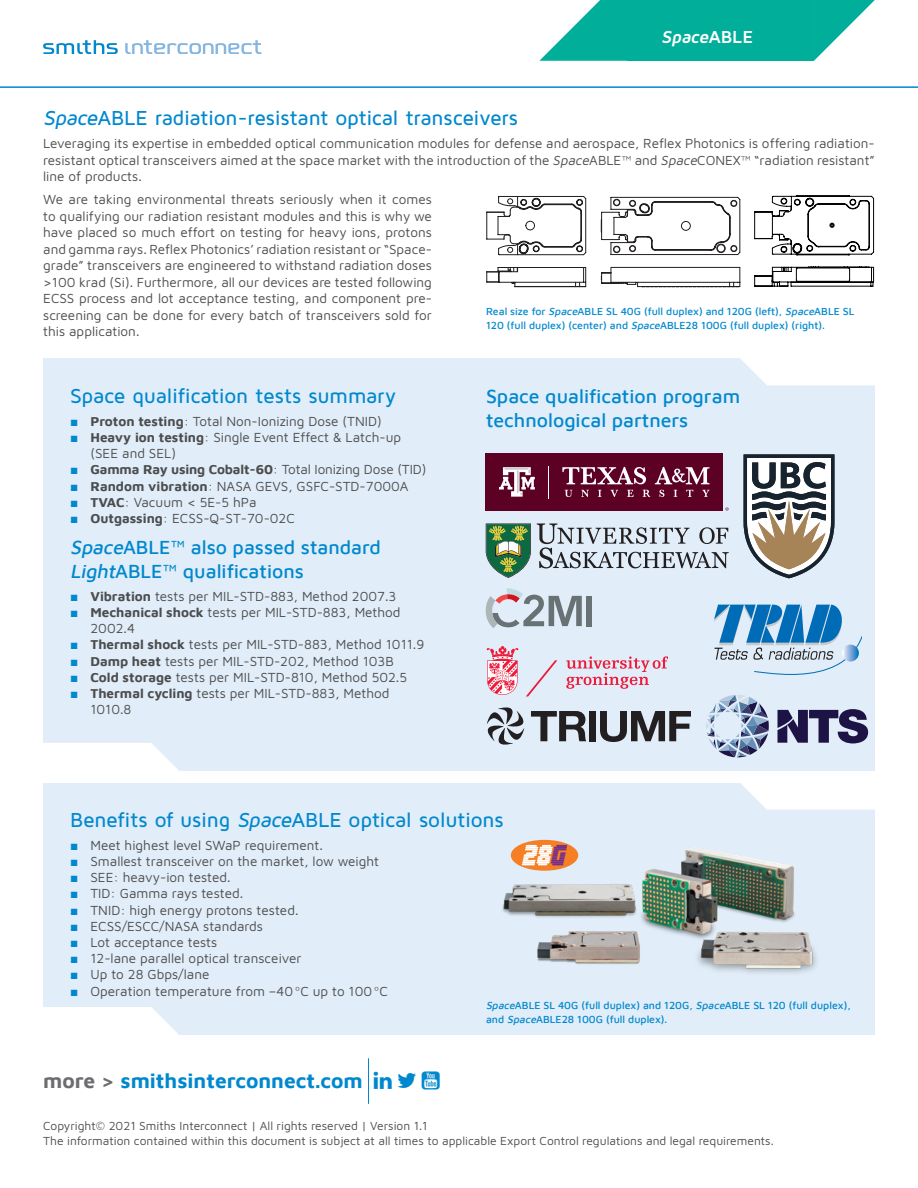
<style>
.page{position:relative;width:918px;height:1188px;background:#fff}
.page>*{position:absolute;margin:0;border:0;box-sizing:border-box;transform-origin:0 0}
.Heading_3{font:500 21px "Maven Pro";letter-spacing:-.015em;color:#0088ce}
.t1{font:700 21px "Maven Pro";color:#0088ce}
.Heading_4{font:500 19.5px/24px "Maven Pro";color:#0088ce}
.Heading_Cover_4{font:italic 700 18px "Maven Pro";color:#fff}
.Text{font:13.5px/16.5px "Maven Pro";color:#4b4c4d}
.t2{font:12px/15px "Maven Pro";color:#4b4c4d}
.Text_note{font:500 10.5px/13.5px "Maven Pro";color:#0088ce}
.s1{font-style:normal}
.s2{font-style:italic}
.s3{font-family:"Arial";color:#0088ce}
.s4{font-weight:700}
.s5{color:#6c6d70}
</style>
<div class="page">
<svg style="left:43px;top:41px;width:75px;height:13px"></svg>
<svg style="left:125px;top:41px;width:136px;height:13px"></svg>
<svg style="left:486px;top:196px;width:100px;height:91px"></svg>
<svg style="left:601px;top:197px;width:139px;height:58px"></svg>
<svg style="left:601px;top:267px;width:139px;height:20px"></svg>
<div style="left:681px;top:221px;width:9px;height:9px;border:1px solid #231f20;border-radius:50%"></div>
<svg style="left:755px;top:195px;width:119px;height:60px"></svg>
<svg style="left:755px;top:267px;width:119px;height:19px"></svg>
<hr style="left:368px;top:1058px;width:1px;height:46px;background:#0088ce">
<svg style="left:539px;top:0;width:88px;height:61px"></svg>
<svg style="left:814px;top:0;width:61px;height:61px"></svg>
<hr style="left:0;top:86px;width:918px;height:2px;background:#0088ce">
<div style="left:627px;top:0;width:187px;height:61px;background:#00ae9a"></div>
<div style="left:43px;top:358px;width:832px;height:412px;background:#e1edf8"></div>
<svg style="left:531px;top:711px;width:55px;height:30px"></svg>
<div style="left:589px;top:711px;width:7px;height:30px;background:#231f20"></div>
<svg style="left:600px;top:711px;width:90px;height:31px"></svg>
<svg style="left:487px;top:707px;width:38px;height:38px"></svg>
<div style="left:486px;top:453px;width:237px;height:58px;background:#5c0024"></div>
<hr style="left:548px;top:466px;width:1px;height:32px;background:#fff">
<svg style="left:499px;top:467px;width:36px;height:30px"></svg>
<svg style="left:562px;top:467px;width:84px;height:17px"></svg>
<svg style="left:565px;top:490px;width:7px;height:7px"></svg>
<svg style="left:581px;top:490px;width:8px;height:7px"></svg>
<svg style="left:598px;top:490px;width:4px;height:7px"></svg>
<svg style="left:610px;top:490px;width:8px;height:7px"></svg>
<svg style="left:627px;top:490px;width:7px;height:7px"></svg>
<svg style="left:643px;top:490px;width:7px;height:7px"></svg>
<svg style="left:659px;top:490px;width:6px;height:7px"></svg>
<svg style="left:674px;top:490px;width:3px;height:7px"></svg>
<svg style="left:686px;top:490px;width:7px;height:7px"></svg>
<svg style="left:702px;top:490px;width:8px;height:7px"></svg>
<svg style="left:655px;top:467px;width:55px;height:17px"></svg>
<svg style="left:725px;top:507px;width:4px;height:4px"></svg>
<svg style="left:744px;top:454px;width:90px;height:124px;background:#a2a09c"></svg>
<svg style="left:537px;top:523px;width:192px;height:45px"></svg>
<svg style="left:486px;top:523px;width:45px;height:55px;background:#689469"></svg>
<svg style="left:714px;top:605px;width:148px;height:70px"></svg>
<svg style="left:842px;top:645px;width:17px;height:17px"></svg>
<svg style="left:778px;top:709px;width:90px;height:34px"></svg>
<svg style="left:706px;top:695px;width:63px;height:62px"></svg>
<div style="left:586px;top:596px;width:6px;height:30px;background:#687173"></div>
<svg style="left:486px;top:588px;width:96px;height:40px"></svg>
<svg style="left:566px;top:656px;width:101px;height:33px"></svg>
<svg style="left:526px;top:660px;width:31px;height:36px"></svg>
<svg style="left:487px;top:646px;width:31px;height:49px"></svg>
<svg style="left:43px;top:743px;width:137px;height:28px;background:#fbfdfe"></svg>
<div style="left:43px;top:783px;width:832px;height:252px;background:#e1edf8"></div>
<svg style="left:741px;top:783px;width:134px;height:27px;background:#fbfdfe"></svg>
<svg style="left:740px;top:358px;width:135px;height:28px;background:#fbfcfe"></svg>
<svg style="left:43px;top:1007px;width:136px;height:28px;background:#fbfdfe"></svg>
<img style="left:502px;top:844px;width:314px;height:129px">
<div style="left:511px;top:840px;width:67px;height:31px;background:#f47f25;border-radius:50%"></div>
<svg style="left:522px;top:845px;width:45px;height:20px"></svg>
<p class="Heading_Cover_4" style="left:661px;top:25px;width:93px">Space<span class="s1">A B L E</span></p>
<p class="Heading_3" style="left:43px;top:105px;width:476px"><span class="s2">Space</span>ABLE radiation-resistant optical transceivers</p>
<p class="Text" style="left:43px;top:134px;width:833px;text-align:justify">Leveraging its expertise in embedded optical communication modules for defense and aerospace, Reflex Photonics is offering radiation&shy;resistant optical transceivers aimed at the space market with the introduction of the <span class="s2">Space</span>ABLE™ and <span class="s2">Space</span>CONEX™ “radiation resistant” line of products.</p>
<p class="Text" style="left:43px;top:191px;width:390px;text-align:justify">We are taking environmental threats seriously when it comes to qualifying our radiation resistant modules and this is why we have placed so much effort on testing for heavy ions, protons and gamma rays. Reflex Photonics’ radiation resistant or “Space&shy;grade” transceivers are engineered to withstand radiation doses &gt;100 krad (Si). Furthermore, all our devices are tested following ECSS process and lot acceptance testing, and component pre&shy;screening can be done for every batch of transceivers sold for this application.</p>
<p class="Text_note" style="left:486px;top:304px;width:370px">Real size for <span class="s2">Space</span>ABLE SL 40G (full duplex) and 120G (left), <span class="s2">Space</span>ABLE SL<br>120 (full duplex) (center) and <span class="s2">Space</span>ABLE28 100G (full duplex) (right).</p>
<p class="Heading_3" style="left:70px;top:383px;width:327px">Space qualification tests summary</p>
<p class="Text" style="left:70px;top:412px;width:313px"><span class="s3">■</span> <span class="s4">Proton testing</span>: Total Non-Ionizing Dose (TNID)</p>
<p class="Text" style="left:90px;top:428px;width:312px;text-indent:-20px"><span class="s3">■</span> <span class="s4">Heavy ion testing</span>: Single Event Effect &amp; Latch-up (SEE and SEL)</p>
<p class="Text" style="left:70px;top:461px;width:358px"><span class="s3">■</span> <span class="s4">Gamma Ray using Cobalt-60</span>: Total Ionizing Dose (TID)</p>
<p class="Text" style="left:70px;top:477px;width:340px"><span class="s3">■</span> <span class="s4">Random vibration</span>: NASA GEVS, GSFC-STD-7000A</p>
<p class="Text" style="left:70px;top:493px;width:188px"><span class="s3">■</span> <span class="s4">TVAC</span>: Vacuum &lt; 5E-5 hPa</p>
<p class="Text" style="left:70px;top:509px;width:226px"><span class="s3">■</span> <span class="s4">Outgassing</span>: ECSS-Q-ST-70-02C</p>
<p class="Heading_4" style="left:70px;top:534px;width:312px"><span class="s2">Space</span>ABLE™ also passed standard<br><span class="s2">Light</span>ABLE™ qualifications</p>
<p class="Text" style="left:70px;top:587px;width:328px"><span class="s3">■</span> <span class="s4">Vibration</span> tests per MIL-STD-883, Method 2007.3</p>
<p class="Text" style="left:90px;top:603px;width:312px;text-indent:-20px"><span class="s3">■</span> <span class="s4">Mechanical shock</span> tests per MIL-STD-883, Method<br>2002.4</p>
<p class="Text" style="left:70px;top:636px;width:356px"><span class="s3">■</span> <span class="s4">Thermal shock</span> tests per MIL-STD-883, Method 1011.9</p>
<p class="Text" style="left:70px;top:652px;width:325px"><span class="s3">■</span> <span class="s4">Damp heat</span> tests per MIL-STD-202, Method 103B</p>
<p class="Text" style="left:70px;top:668px;width:338px"><span class="s3">■</span> <span class="s4">Cold storage</span> tests per MIL-STD-810, Method 502.5</p>
<p class="Text" style="left:90px;top:684px;width:301px;text-indent:-20px"><span class="s3">■</span> <span class="s4">Thermal cycling</span> tests per MIL-STD-883, Method<br>1010.8</p>
<p class="Heading_4" style="left:486px;top:383px;width:256px">Space qualification program technological partners</p>
<p class="Heading_3" style="left:70px;top:807px;width:435px">Benefits of using <span class="s2">Space</span>ABLE optical solutions</p>
<p class="Text" style="left:70px;top:836px;width:254px"><span class="s3">■</span> Meet highest level SWaP requirement.</p>
<p class="Text" style="left:70px;top:852px;width:310px"><span class="s3">■</span> Smallest transceiver on the market, low weight</p>
<p class="Text" style="left:70px;top:868px;width:162px"><span class="s3">■</span> SEE: heavy-ion tested.</p>
<p class="Text" style="left:70px;top:885px;width:175px"><span class="s3">■</span> TID: Gamma rays tested.</p>
<p class="Text" style="left:70px;top:901px;width:230px"><span class="s3">■</span> TNID: high energy protons tested.</p>
<p class="Text" style="left:70px;top:917px;width:194px"><span class="s3">■</span> ECSS/ESCC/NASA standards</p>
<p class="Text" style="left:70px;top:933px;width:149px"><span class="s3">■</span> Lot acceptance tests</p>
<p class="Text" style="left:70px;top:949px;width:233px"><span class="s3">■</span> 12-lane parallel optical transceiver</p>
<p class="Text" style="left:70px;top:966px;width:141px"><span class="s3">■</span> Up to 28 Gbps/lane</p>
<p class="Text" style="left:70px;top:982px;width:319px"><span class="s3">■</span> Operation temperature from –40ºC up to 100ºC</p>
<p class="Text_note" style="left:486px;top:998px;width:366px"><span class="s2">Space</span>ABLE SL 40G (full duplex) and 120G, <span class="s2">Space</span>ABLE SL 120 (full duplex), and <span class="s2">Space</span>ABLE28 100G (full duplex).</p>
<h1 class="t1" style="left:43px;top:1066px;width:321px"><span class="s5">more &gt;</span> smithsinterconnect.com</h1>
<p class="t2" style="left:43px;top:1117px;width:732px">Copyright© 2021 Smiths Interconnect | All rights reserved | Version 1.1<br>The information contained within this document is subject at all times to applicable Export Control regulations and legal requirements.</p>
</div>
